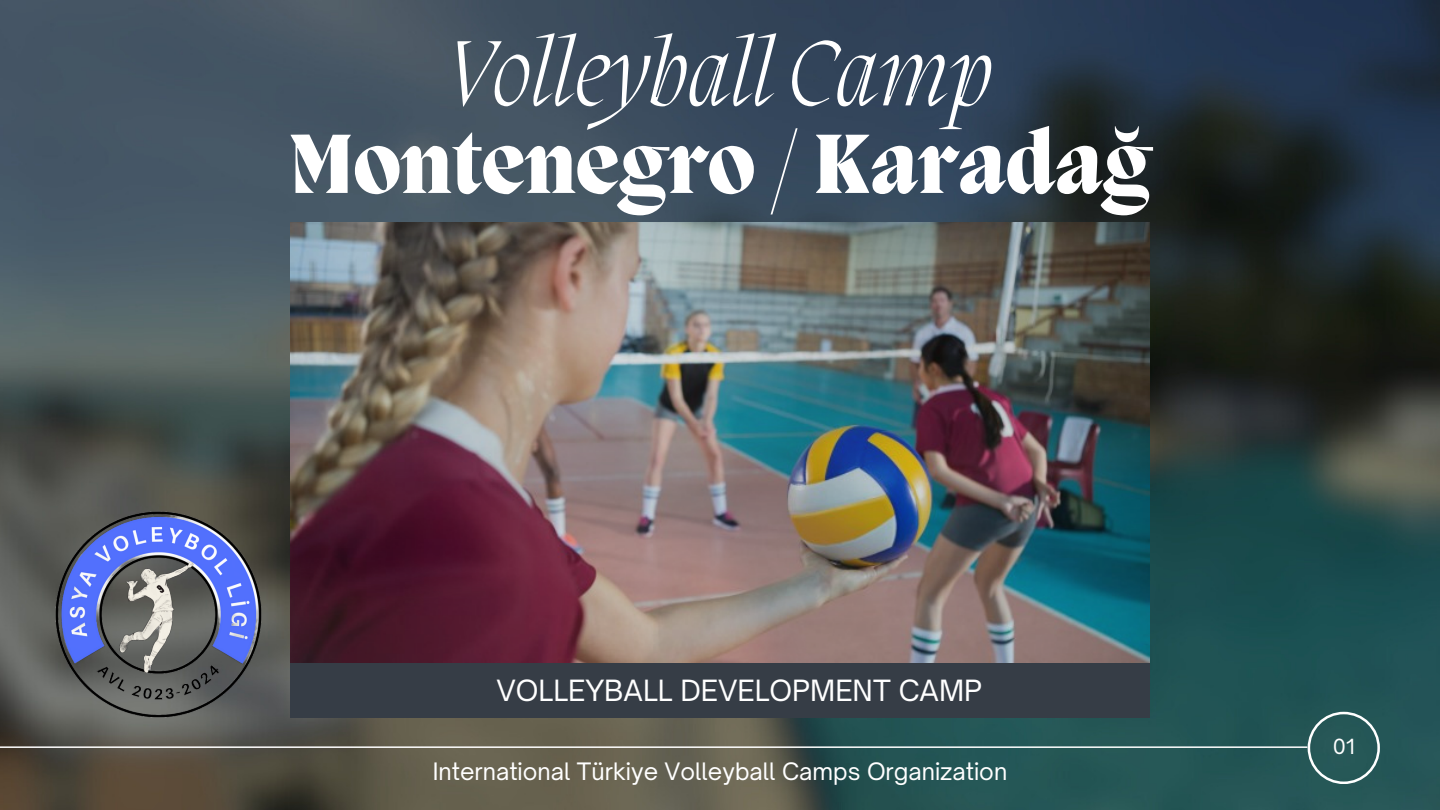
<style>
.page{position:relative;width:1440px;height:810px;background:#fff}
.page>*{position:absolute;margin:0;border:0;box-sizing:border-box;transform-origin:0 0}
.t1{font:italic 200 95px "Migra";color:#fff}
.t2{font:800 86.3px "Migra";color:#fff}
.t3{font:28px "Open Sauce One";color:#fff}
.t4{font:23px "Open Sauce One";color:#fff}
.t5{font:20px "Open Sauce One";color:#fff}
</style>
<div class="page">
<img style="left:0;top:0;width:1440px;height:810px">
<img style="left:290px;top:222px;width:860px;height:441px">
<div style="left:290px;top:663px;width:860px;height:55px;background:#363d46"></div>
<hr style="left:0;top:746px;width:1307px;height:2px;background:#fff">
<svg style="left:1308px;top:712px;width:72px;height:72px;background:#3c6868"></svg>
<img style="left:26px;top:482px;width:264px;height:264px">
<p class="t1" style="left:447px;top:28px;width:547px">Volleyball Camp</p>
<p class="t2" style="left:289px;top:123px;width:864px">Montenegro / Karadağ</p>
<p class="t3" style="left:496px;top:673px;width:487px">VOLLEYBALL DEVELOPMENT CAMP</p>
<p class="t4" style="left:433px;top:757px;width:576px">International Türkiye Volleyball Camps Organization</p>
<p class="t5" style="left:1333px;top:734px;width:23px">01</p>
</div>
